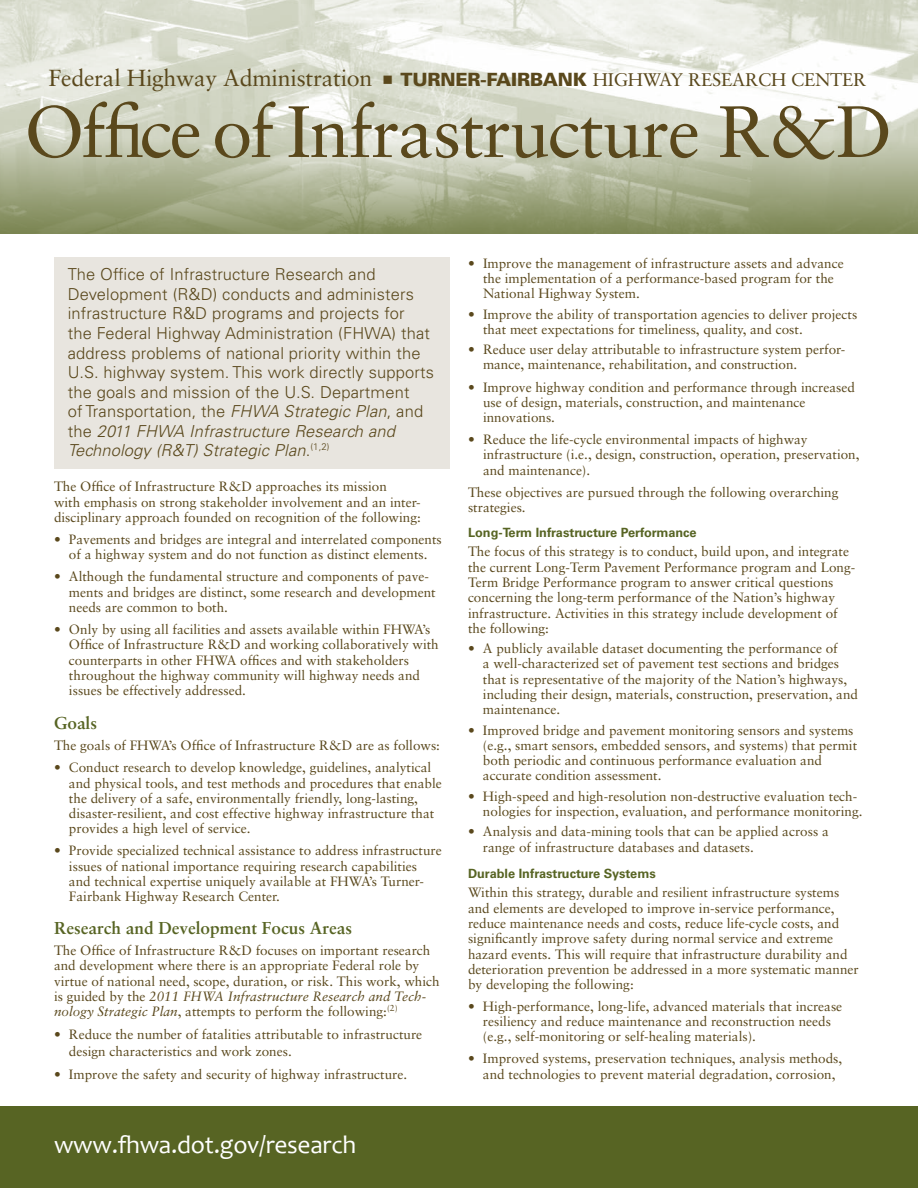
<style>
.page{position:relative;width:918px;height:1188px;background:#fff}
.page>*{position:absolute;margin:0;border:0;box-sizing:border-box;transform-origin:0 0}
.t1{font:72.75px "Sabon";letter-spacing:-.02em;color:#5a481c}
.t2{font:25.5px "Candara";letter-spacing:-.01em;color:#fff}
.t3{font:23.25px "Sabon";letter-spacing:-.01em;color:#5a481c}
.t4{font:700 17.25px "Sabon";color:#576423}
.t5{font:300 16.5px/19.5px "Univers LT Std";letter-spacing:.01em;color:#5a481c}
.t6{font:13.5px/15.3px "Sabon";color:#5a481c}
.t7{font:700 12.75px "Univers LT Std";color:#576423}
.s1{font-family:"Univers LT Std";font-weight:900;font-size:18.3px}
.s2{font-size:18.3px}
.s3{font-style:italic}
</style>
<div class="page">
<div style="left:54px;top:257px;width:396px;height:212px;background:#e8e5df"></div>
<div style="left:0;top:1107px;width:918px;height:81px;background:#576423"></div>
<svg style="left:0;top:0;width:918px;height:234px;background:#ccd0bc"></svg>
<h3 class="t3" style="left:49px;top:64px;width:819px">Federal Highway Administration ■ <span class="s1">TURNER-FAIRBANK</span> <span class="s2">HIGHWAY RESEARCH CENTER</span></h3>
<h1 class="t1" style="left:24px;top:88px;width:870px">Office of Infrastructure R&amp;D</h1>
<p class="t5" style="left:68px;top:265px;width:368px">The Office of Infrastructure Research and Development (R&amp;D) conducts and administers infrastructure R&amp;D programs and projects for<br>the Federal Highway Administration (FHWA) that address problems of national priority within the U.S. highway system. This work directly supports the goals and mission of the U.S. Department<br>of Transportation, the <span class="s3">FHWA Strategic Plan</span>, and the <span class="s3">2011 FHWA Infrastructure Research and Technology (R&amp;T) Strategic Plan</span>.<sup>(1,2)</sup></p>
<p class="t6" style="left:54px;top:479px;width:368px">The Office of Infrastructure R&amp;D approaches its mission<br>with emphasis on strong stakeholder involvement and an inter&shy;disciplinary approach founded on recognition of the following:</p>
<p class="t6" style="left:54px;top:531px;width:389px;text-align:center">• Pavements and bridges are integral and interrelated components of a highway system and do not function as distinct elements.</p>
<p class="t6" style="left:69px;top:569px;width:368px;text-indent:-15px">• Although the fundamental structure and components of pave&shy;ments and bridges are distinct, some research and development needs are common to both.</p>
<p class="t6" style="left:69px;top:621px;width:371px;text-indent:-15px">• Only by using all facilities and assets available within FHWA’s Office of Infrastructure R&amp;D and working collaboratively with counterparts in other FHWA offices and with stakeholders throughout the highway community will highway needs and issues be effectively addressed.</p>
<p class="t4" style="left:54px;top:712px;width:45px">Goals</p>
<p class="t6" style="left:54px;top:738px;width:388px">The goals of FHWA’s Office of Infrastructure R&amp;D are as follows:</p>
<p class="t6" style="left:69px;top:760px;width:374px;text-indent:-15px">• Conduct research to develop knowledge, guidelines, analytical and physical tools, and test methods and procedures that enable the delivery of a safe, environmentally friendly, long-lasting, disaster-resilient, and cost effective highway infrastructure that provides a high level of service.</p>
<p class="t6" style="left:69px;top:843px;width:374px;text-indent:-15px">• Provide specialized technical assistance to address infrastructure issues of national importance requiring research capabilities and technical expertise uniquely available at FHWA’s Turner-Fairbank Highway Research Center.</p>
<p class="t4" style="left:54px;top:917px;width:300px">Research and Development Focus Areas</p>
<p class="t6" style="left:54px;top:942px;width:387px">The Office of Infrastructure R&amp;D focuses on important research and development where there is an appropriate Federal role by virtue of national need, scope, duration, or risk. This work, which is guided by the <span class="s3">2011 FHWA Infrastructure Research and Tech&shy;nology Strategic Plan</span>, attempts to perform the following:<sup>(2)</sup></p>
<p class="t6" style="left:69px;top:1026px;width:355px;line-height:16.5px;text-indent:-15px">• Reduce the number of fatalities attributable to infrastructure design characteristics and work zones.</p>
<p class="t6" style="left:54px;top:1067px;width:355px">• Improve the safety and security of highway infrastructure.</p>
<h2 class="t2" style="left:54px;top:1129px;width:304px">www.fhwa.dot.gov/research</h2>
<p class="t6" style="left:483px;top:255px;width:362px;text-indent:-15px">• Improve the management of infrastructure assets and advance the implementation of a performance-based program for the<br>National Highway System.</p>
<p class="t6" style="left:483px;top:306px;width:376px;text-indent:-15px">• Improve the ability of transportation agencies to deliver projects that meet expectations for timeliness, quality, and cost.</p>
<p class="t6" style="left:483px;top:342px;width:364px;text-indent:-15px">• Reduce user delay attributable to infrastructure system perfor&shy;mance, maintenance, rehabilitation, and construction.</p>
<p class="t6" style="left:483px;top:379px;width:374px;text-indent:-15px">• Improve highway condition and performance through increased use of design, materials, construction, and maintenance innovations.</p>
<p class="t6" style="left:483px;top:432px;width:378px;text-indent:-15px">• Reduce the life-cycle environmental impacts of highway infrastructure (i.e., design, construction, operation, preservation, and maintenance).</p>
<p class="t6" style="left:468px;top:484px;width:372px">These objectives are pursued through the following overarching strategies.</p>
<p class="t7" style="left:468px;top:525px;width:230px">Long-Term Infrastructure Performance</p>
<p class="t6" style="left:468px;top:544px;width:389px">The focus of this strategy is to conduct, build upon, and integrate the current Long-Term Pavement Performance program and Long-Term Bridge Performance program to answer critical questions concerning the long-term performance of the Nation’s highway infrastructure. Activities in this strategy include development of the following:</p>
<p class="t6" style="left:483px;top:641px;width:377px;text-indent:-15px">• A publicly available dataset documenting the performance of<br>a well-characterized set of pavement test sections and bridges that is representative of the majority of the Nation’s highways, including their design, materials, construction, preservation, and maintenance.</p>
<p class="t6" style="left:483px;top:722px;width:376px;text-indent:-15px">• Improved bridge and pavement monitoring sensors and systems (e.g., smart sensors, embedded sensors, and systems) that permit both periodic and continuous performance evaluation and accurate condition assessment.</p>
<p class="t6" style="left:483px;top:788px;width:381px;text-indent:-15px">• High-speed and high-resolution non-destructive evaluation tech&shy;nologies for inspection, evaluation, and performance monitoring.</p>
<p class="t6" style="left:483px;top:824px;width:347px;text-indent:-15px">• Analysis and data-mining tools that can be applied across a range of infrastructure databases and datasets.</p>
<p class="t7" style="left:468px;top:866px;width:189px">Durable Infrastructure Systems</p>
<p class="t6" style="left:468px;top:885px;width:392px">Within this strategy, durable and resilient infrastructure systems and elements are developed to improve in-service performance, reduce maintenance needs and costs, reduce life-cycle costs, and significantly improve safety during normal service and extreme hazard events. This will require that infrastructure durability and deterioration prevention be addressed in a more systematic manner by developing the following:</p>
<p class="t6" style="left:483px;top:998px;width:361px;text-indent:-15px">• High-performance, long-life, advanced materials that increase resiliency and reduce maintenance and reconstruction needs (e.g., self-monitoring or self-healing materials).</p>
<p class="t6" style="left:483px;top:1051px;width:361px;text-indent:-15px">• Improved systems, preservation techniques, analysis methods, and technologies to prevent material degradation, corrosion,</p>
</div>
